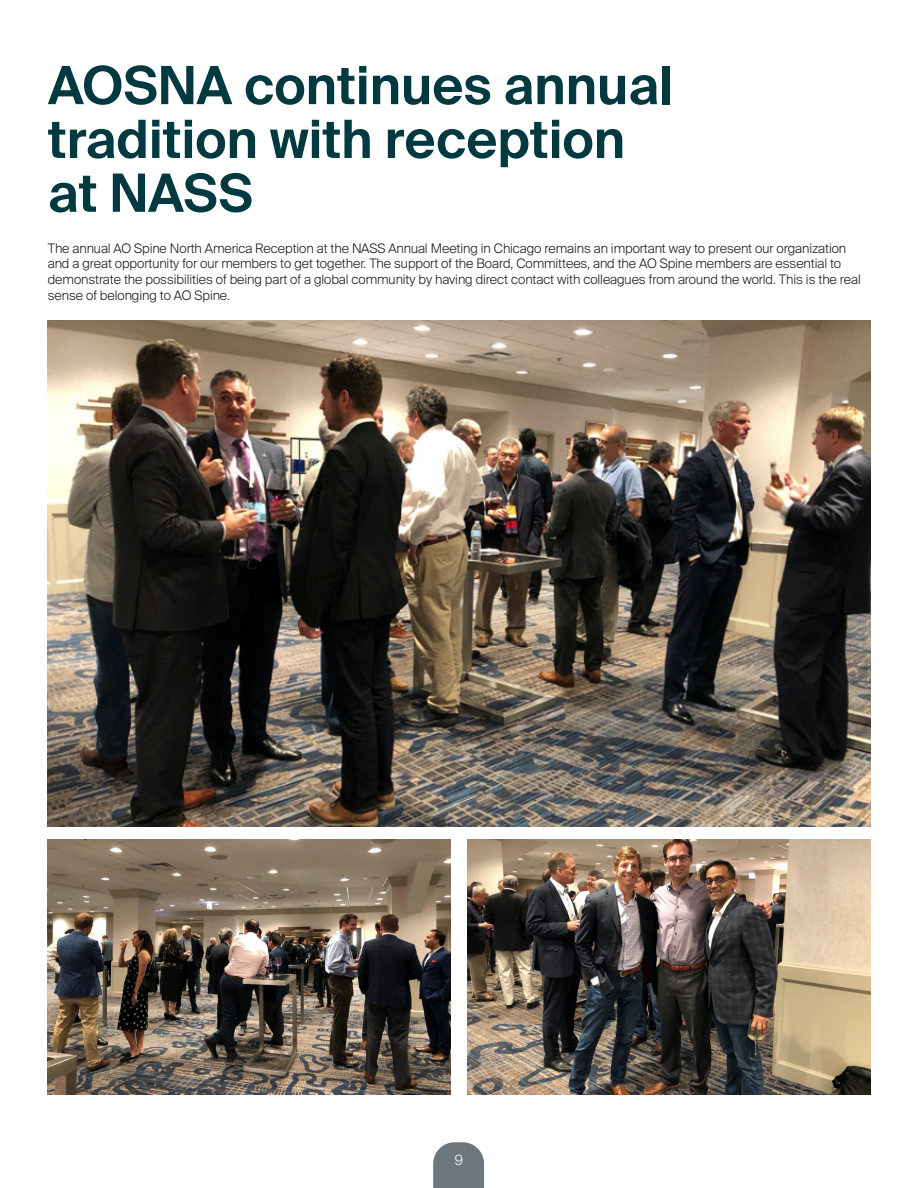
<style>
.page{position:relative;width:918px;height:1188px;background:#fff}
.page>*{position:absolute;margin:0;border:0;box-sizing:border-box;transform-origin:0 0}
.t1{font:600 52.65px/53.8px "Suisse Intl";color:#003940}
.t2{font:300 14.1px "Suisse Intl";color:#fff}
.t3{font:300 13.2px/15.8px "Suisse Intl";letter-spacing:-.005em;color:#1d1d1b}
</style>
<div class="page">
<img style="left:48px;top:320px;width:822px;height:506px">
<img style="left:468px;top:839px;width:402px;height:255px">
<img style="left:48px;top:839px;width:402px;height:255px">
<svg style="left:433px;top:1142px;width:51px;height:46px;background:#798289"></svg>
<h1 class="t1" style="left:48px;top:59px;width:627px">AOSNA continues annual tradition with reception at NASS</h1>
<p class="t3" style="left:48px;top:240px;width:815px">The annual AO Spine North America Reception at the NASS Annual Meeting in Chicago remains an important way to present our organization and a great opportunity for our members to get together. The support of the Board, Committees, and the AO Spine members are essential to demonstrate the possibilities of being part of a global community by having direct contact with colleagues from around the world. This is the real sense of belonging to AO Spine.</p>
<p class="t2" style="left:455px;top:1152px;width:10px">9</p>
</div>
